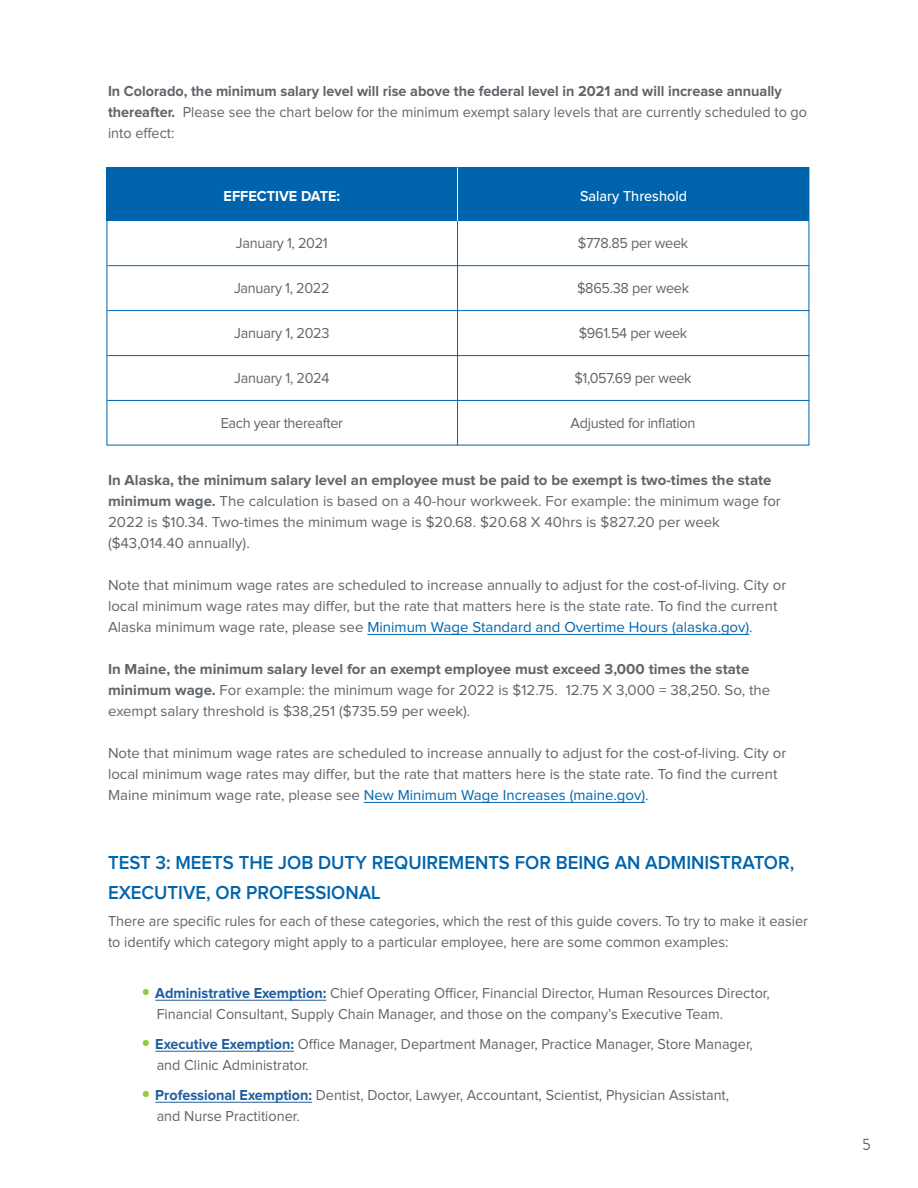
<style>
.page{position:relative;width:918px;height:1188px;background:#fff}
.page>*{position:absolute;margin:0;border:0;box-sizing:border-box;transform-origin:0 0}
.t1{font:600 19.5px/30px "Proxima Nova";color:#0064ad;scale:.95 1}
.t2{font:16.5px "Brandon Grotesque";color:#60646b;scale:.93 1}
.t3{font:15px/21px "Proxima Nova";color:#5f666b}
.t4{font:15px/21px "Proxima Nova";color:#60646b;scale:.96 1}
.t5{font:700 15px/21px "Proxima Nova";color:#60646b;scale:.96 1}
.t6{font:15px "Proxima Nova";letter-spacing:-.02em;color:#60646b;scale:.96 1}
.t7{font:500 15px "Proxima Nova";color:#fff;scale:.96 1}
.t8{font:700 15px "Proxima Nova";color:#fff;scale:.96 1}
.s1{font-weight:400}
.s2{font-weight:700}
.s3{color:#0065ad}
.s4{font-family:"Museo Sans Rounded 300";font-size:21px;color:#95c93d}
.s5{font-weight:700;color:#215e9e}
</style>
<div class="page">
<div style="left:107px;top:168px;width:702px;height:53px;background:#0064ad"></div>
<hr style="left:107px;top:265px;width:702px;height:1px;background:#0064ad">
<hr style="left:107px;top:310px;width:702px;height:1px;background:#0064ad">
<hr style="left:107px;top:355px;width:702px;height:1px;background:#0064ad">
<hr style="left:107px;top:400px;width:702px;height:1px;background:#0064ad">
<hr style="left:457px;top:215px;width:1px;height:230px;background:#0064ad">
<hr style="left:457px;top:168px;width:1px;height:53px;background:#fff">
<hr style="left:155px;top:1000px;width:171px;height:1px;background:#215e9e">
<hr style="left:155px;top:1051px;width:139px;height:1px;background:#215e9e">
<hr style="left:155px;top:1102px;width:157px;height:1px;background:#215e9e">
<hr style="left:367px;top:634px;width:382px;height:1px;background:#0065ad">
<hr style="left:364px;top:802px;width:281px;height:1px;background:#0065ad">
<p class="t5" style="left:108px;top:81px;width:730px">In Colorado, the minimum salary level will rise above the federal level in 2021 and will increase annually thereafter. <span class="s1">Please see the chart below for the minimum exempt salary levels that are currently scheduled to go into effect:</span></p>
<p class="t8" style="left:224px;top:189px;width:123px">EFFECTIVE DATE:</p>
<p class="t7" style="left:580px;top:184px;width:113px">Salary Threshold</p>
<p class="t6" style="left:236px;top:236px;width:97px">January 1, 2021</p>
<p class="t6" style="left:234px;top:281px;width:101px">January 1, 2022</p>
<p class="t6" style="left:234px;top:326px;width:101px">January 1, 2023</p>
<p class="t6" style="left:234px;top:371px;width:101px">January 1, 2024</p>
<p class="t6" style="left:221px;top:416px;width:129px">Each year thereafter</p>
<p class="t6" style="left:578px;top:236px;width:116px">$778.85 per week</p>
<p class="t6" style="left:577px;top:281px;width:118px">$865.38 per week</p>
<p class="t6" style="left:579px;top:326px;width:115px">$961.54 per week</p>
<p class="t6" style="left:574px;top:371px;width:124px">$1,057.69 per week</p>
<p class="t6" style="left:571px;top:416px;width:132px">Adjusted for inflation</p>
<p class="t3" style="left:108px;top:471px;width:674px"><span class="s2">In Alaska, the minimum salary level an employee must be paid to be exempt is two-times the state minimum wage.</span> The calculation is based on a 40-hour workweek. For example: the minimum wage for 2022 is $10.34. Two-times the minimum wage is $20.68. $20.68 X 40hrs is $827.20 per week ($43,014.40 annually).</p>
<p class="t3" style="left:108px;top:576px;width:680px">Note that minimum wage rates are scheduled to increase annually to adjust for the cost-of-living. City or local minimum wage rates may differ, but the rate that matters here is the state rate. To find the current<br>Alaska minimum wage rate, please see <span class="s3">Minimum Wage Standard and Overtime Hours (alaska.gov)</span>.</p>
<p class="t3" style="left:108px;top:660px;width:664px"><span class="s2">In Maine, the minimum salary level for an exempt employee must exceed 3,000 times the state minimum wage.</span> For example: the minimum wage for 2022 is $12.75. 12.75 X 3,000 = 38,250. So, the exempt salary threshold is $38,251 ($735.59 per week).</p>
<p class="t3" style="left:108px;top:744px;width:680px">Note that minimum wage rates are scheduled to increase annually to adjust for the cost-of-living. City or local minimum wage rates may differ, but the rate that matters here is the state rate. To find the current<br>Maine minimum wage rate, please see <span class="s3">New Minimum Wage Increases (maine.gov)</span>.</p>
<h1 class="t1" style="left:108px;top:849px;width:724px">TEST 3: MEETS THE JOB DUTY REQUIREMENTS FOR BEING AN ADMINISTRATOR,<br>EXECUTIVE, OR PROFESSIONAL</h1>
<p class="t4" style="left:108px;top:911px;width:731px">There are specific rules for each of these categories, which the rest of this guide covers. To try to make it easier to identify which category might apply to a particular employee, here are some common examples:</p>
<p class="t4" style="left:157px;top:983px;width:640px;text-indent:-15px"><span class="s4">•</span> <span class="s5">Administrative Exemption:</span> Chief Operating Officer, Financial Director, Human Resources Director,<br>Financial Consultant, Supply Chain Manager, and those on the company’s Executive Team.</p>
<p class="t4" style="left:157px;top:1034px;width:623px;text-indent:-15px"><span class="s4">•</span> <span class="s5">Executive Exemption:</span> Office Manager, Department Manager, Practice Manager, Store Manager, and Clinic Administrator.</p>
<p class="t4" style="left:157px;top:1085px;width:598px;text-indent:-15px"><span class="s4">•</span> <span class="s5">Professional Exemption:</span> Dentist, Doctor, Lawyer, Accountant, Scientist, Physician Assistant, and Nurse Practitioner.</p>
<p class="t2" style="left:863px;top:1133px;width:10px">5</p>
</div>
